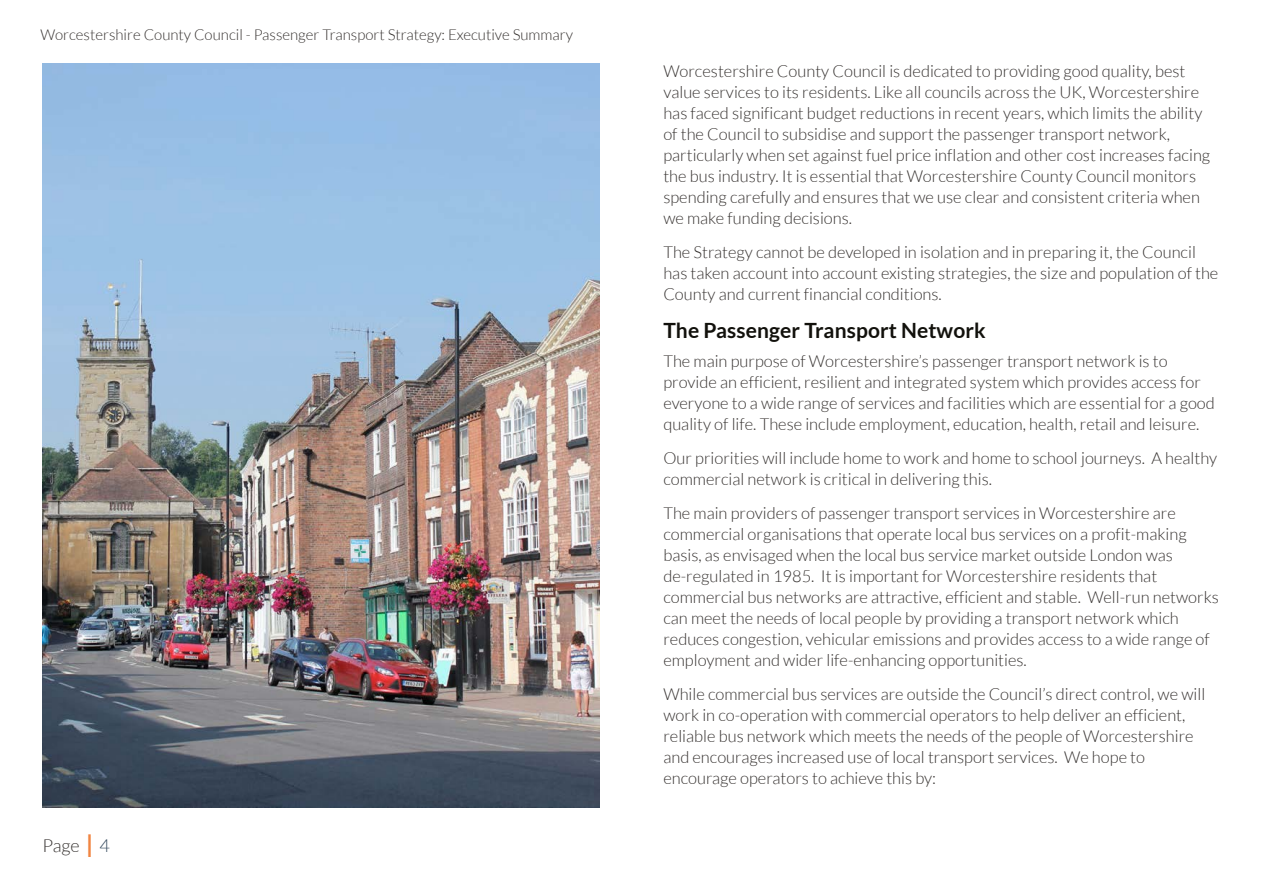
<style>
.page{position:relative;width:1263px;height:893px;background:#fff}
.page>*{position:absolute;margin:0;border:0;box-sizing:border-box;transform-origin:0 0}
.Sub_Title{font:700 21px "Lato";letter-spacing:.005em;color:#12110c}
.t1{font:300 18px "Lato";color:#35312f}
.Paragraph_Text{font:300 16.5px/21px "Lato";color:#35312f}
.t2{font:300 15px "Lato";color:#35312f}
.s1{font-weight:700;font-size:31.5px;color:#f18542}
.s2{color:#354a5e}
</style>
<div class="page">
<img style="left:43px;top:64px;width:557px;height:744px">
<p class="t2" style="left:40px;top:26px;width:534px">Worcestershire County Council - Passenger Transport Strategy: Executive Summary</p>
<p class="t1" style="left:43px;top:836px;width:69px">Page <span class="s1">I</span> <span class="s2">4</span></p>
<p class="Paragraph_Text" style="left:663px;top:61px;width:548px">Worcestershire County Council is dedicated to providing good quality, best value services to its residents. Like all councils across the UK, Worcestershire has faced significant budget reductions in recent years, which limits the ability of the Council to subsidise and support the passenger transport network, particularly when set against fuel price inflation and other cost increases facing the bus industry. It is essential that Worcestershire County Council monitors spending carefully and ensures that we use clear and consistent criteria when we make funding decisions.</p>
<p class="Paragraph_Text" style="left:663px;top:241px;width:556px">The Strategy cannot be developed in isolation and in preparing it, the Council has taken account into account existing strategies, the size and population of the<br>County and current financial conditions.</p>
<p class="Sub_Title" style="left:663px;top:318px;width:324px">The Passenger Transport Network</p>
<p class="Paragraph_Text" style="left:663px;top:351px;width:553px">The main purpose of Worcestershire’s passenger transport network is to provide an efficient, resilient and integrated system which provides access for everyone to a wide range of services and facilities which are essential for a good quality of life. These include employment, education, health, retail and leisure.</p>
<p class="Paragraph_Text" style="left:663px;top:448px;width:555px">Our priorities will include home to work and home to school journeys. A healthy commercial network is critical in delivering this.</p>
<p class="Paragraph_Text" style="left:663px;top:502px;width:557px">The main providers of passenger transport services in Worcestershire are commercial organisations that operate local bus services on a profit-making basis, as envisaged when the local bus service market outside London was de-regulated in 1985. It is important for Worcestershire residents that commercial bus networks are attractive, efficient and stable. Well-run networks can meet the needs of local people by providing a transport network which reduces congestion, vehicular emissions and provides access to a wide range of employment and wider life-enhancing opportunities.</p>
<p class="Paragraph_Text" style="left:663px;top:683px;width:543px">While commercial bus services are outside the Council’s direct control, we will work in co-operation with commercial operators to help deliver an efficient, reliable bus network which meets the needs of the people of Worcestershire and encourages increased use of local transport services. We hope to encourage operators to achieve this by:</p>
</div>
